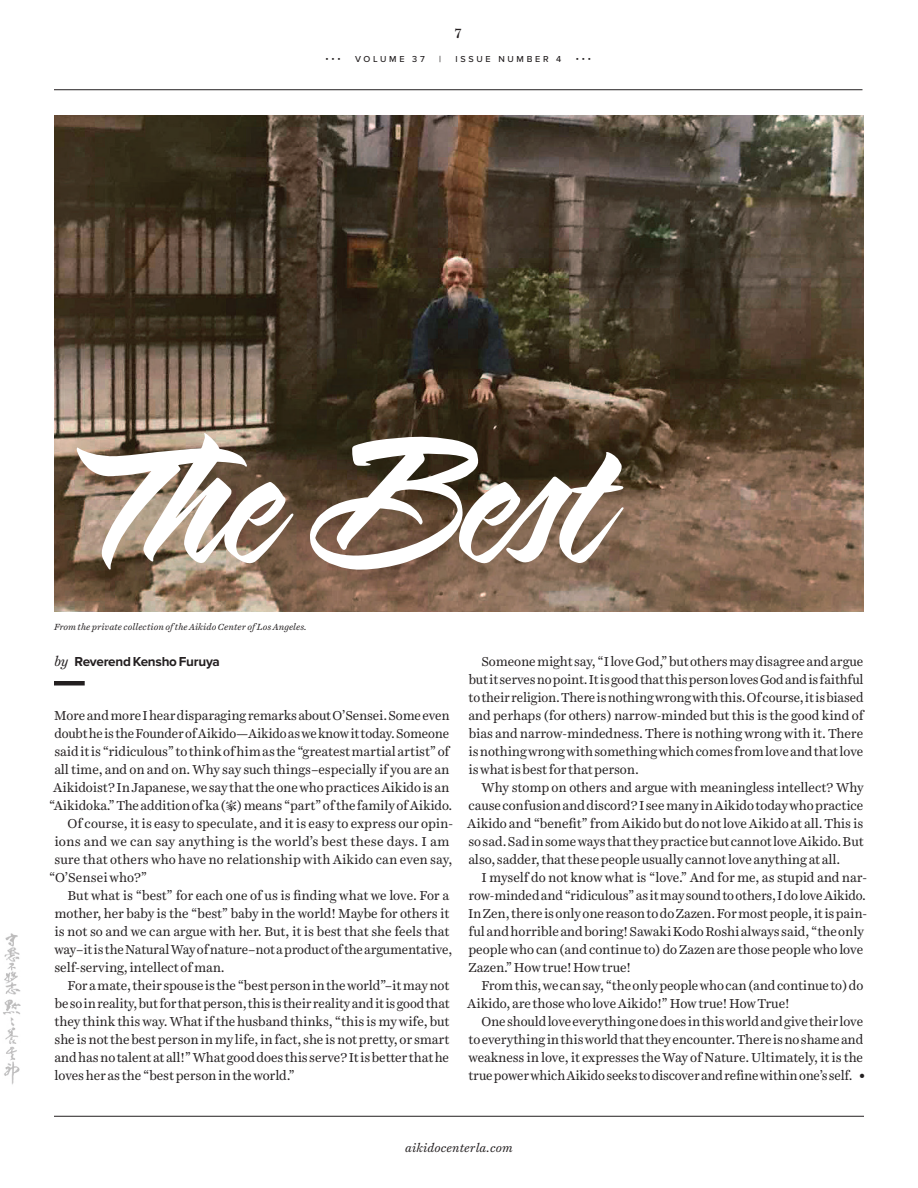
<style>
.page{position:relative;width:918px;height:1188px;background:#fff}
.page>*{position:absolute;margin:0;border:0;box-sizing:border-box;transform-origin:0 0}
.t1{font:214.05px "Sarah Script";letter-spacing:-.02em;color:#fff}
.t2{font:700 13.5px "Proxima Nova";letter-spacing:-.02em;color:#231f20}
.t3{font:500 13.5px "Harriet Text";color:#231f20}
.t4{font:13.2px/18px "Harriet Text";letter-spacing:-.01em;color:#231f20}
.t5{font:italic 12px "Harriet Text";letter-spacing:.005em;color:#231f20}
.t6{font:italic 9px "Harriet Text";letter-spacing:.005em;color:#231f20}
.t7{font:500 9px "Proxima Nova";letter-spacing:.3em;color:#231f20}
.s1{font-family:"Harriet Text";font-weight:400;font-style:italic}
.s2{font-family:"Ryo Disp Plus N";font-weight:600;font-size:11.25px}
.s3{font-size:16.5px}
</style>
<div class="page">
<hr style="left:54px;top:89px;width:808px;height:1px;background:#231f20">
<hr style="left:54px;top:1116px;width:270px;height:1px;background:#231f20">
<hr style="left:324px;top:1116px;width:270px;height:1px;background:#231f20">
<hr style="left:594px;top:1116px;width:270px;height:1px;background:#231f20">
<div style="left:54px;top:681px;width:31px;height:5px;background:#231f20"></div>
<img style="left:54px;top:115px;width:810px;height:497px">
<img style="left:3px;top:933px;width:18px;height:152px">
<p class="t3" style="left:455px;top:24px;width:8px">7</p>
<p class="t7" style="left:326px;top:54px;width:17px">•••</p>
<p class="t7" style="left:355px;top:54px;width:71px">VOLUME 37</p>
<p class="t7" style="left:439px;top:54px;width:3px">|</p>
<p class="t7" style="left:456px;top:54px;width:107px">ISSUE NUMBER 4</p>
<p class="t7" style="left:576px;top:54px;width:17px">•••</p>
<h1 class="t1" style="left:91px;top:385px;width:533px">The Best</h1>
<p class="t6" style="left:54px;top:621px;width:254px">From the private collection of the Aikido Center of Los Angeles.</p>
<p class="t2" style="left:55px;top:654px;width:167px"><span class="s1">by</span> Reverend Kensho Furuya</p>
<p class="t4" style="left:54px;top:706px;width:397px">More and more I hear disparaging remarks about O’Sensei. Some even</p>
<p class="t4" style="left:54px;top:724px;width:396px">doubt he is the Founder of Aikido—Aikido as we know it today. Someone</p>
<p class="t4" style="left:55px;top:742px;width:397px">said it is “ridiculous” to think of him as the “greatest martial artist” of</p>
<p class="t4" style="left:54px;top:760px;width:397px">all time, and on and on. Why say such things–especially if you are an</p>
<p class="t4" style="left:53px;top:778px;width:398px">Aikidoist? In Japanese, we say that the one who practices Aikido is an</p>
<p class="t4" style="left:49px;top:796px;width:405px">“Aikidoka.” The addition of ka (<span class="s2">家</span>) means “part” of the family of Aikido.</p>
<p class="t4" style="left:68px;top:814px;width:387px">Of course, it is easy to speculate, and it is easy to express our opin-</p>
<p class="t4" style="left:54px;top:832px;width:397px">ions and we can say anything is the world’s best these days. I am</p>
<p class="t4" style="left:55px;top:850px;width:400px">sure that others who have no relationship with Aikido can even say,</p>
<p class="t4" style="left:49px;top:868px;width:100px">“O’Sensei who?”</p>
<p class="t4" style="left:68px;top:886px;width:383px">But what is “best” for each one of us is finding what we love. For a</p>
<p class="t4" style="left:54px;top:904px;width:397px">mother, her baby is the “best” baby in the world! Maybe for others it</p>
<p class="t4" style="left:54px;top:922px;width:396px">is not so and we can argue with her. But, it is best that she feels that</p>
<p class="t4" style="left:54px;top:940px;width:399px">way–it is the Natural Way of nature–not a product of the argumentative,</p>
<p class="t4" style="left:55px;top:958px;width:172px">self-serving, intellect of man.</p>
<p class="t4" style="left:67px;top:976px;width:383px">For a mate, their spouse is the “best person in the world”–it may not</p>
<p class="t4" style="left:55px;top:994px;width:396px">be so in reality, but for that person, this is their reality and it is good that</p>
<p class="t4" style="left:55px;top:1012px;width:396px">they think this way. What if the husband thinks, “this is my wife, but</p>
<p class="t4" style="left:54px;top:1030px;width:397px">she is not the best person in my life, in fact, she is not pretty, or smart</p>
<p class="t4" style="left:54px;top:1048px;width:396px">and has no talent at all!” What good does this serve? It is better that he</p>
<p class="t4" style="left:55px;top:1066px;width:242px">loves her as the “best person in the world.”</p>
<p class="t4" style="left:468px;top:652px;width:397px;text-align:justify;text-indent:13px">Someone might say, “I love God,” but others may disagree and argue but it serves no point. It is good that this person loves God and is faithful to their religion. There is nothing wrong with this. Of course, it is biased and perhaps (for others) narrow-minded but this is the good kind of bias and narrow-mindedness. There is nothing wrong with it. There is nothing wrong with something which comes from love and that love is what is best for that person.</p>
<p class="t4" style="left:467px;top:778px;width:398px;text-align:justify;text-indent:14px">Why stomp on others and argue with meaningless intellect? Why cause confusion and discord? I see many in Aikido today who practice Aikido and “benefit” from Aikido but do not love Aikido at all. This is so sad. Sad in some ways that they practice but cannot love Aikido. But also, sadder, that these people usually cannot love anything at all.</p>
<p class="t4" style="left:468px;top:868px;width:401px;text-indent:13px">I myself do not know what is “love.” And for me, as stupid and nar&shy;row-minded and “ridiculous” as it may sound to others, I do love Aikido.<br>In Zen, there is only one reason to do Zazen. For most people, it is pain&shy;ful and horrible and boring! Sawaki Kodo Roshi always said, “the only people who can (and continue to) do Zazen are those people who love Zazen.” How true! How true!</p>
<p class="t4" style="left:467px;top:976px;width:398px;text-indent:14px">From this, we can say, “the only people who can (and continue to) do<br>Aikido, are those who love Aikido!” How true! How True!</p>
<p class="t4" style="left:468px;top:1012px;width:399px;text-indent:13px">One should love everything one does in this world and give their love to everything in this world that they encounter. There is no shame and weakness in love, it expresses the Way of Nature. Ultimately, it is the true power which Aikido seeks to discover and refine within one’s self. <span class="s3">•</span></p>
<p class="t5" style="left:405px;top:1139px;width:109px">aikidocenterla.com</p>
</div>
